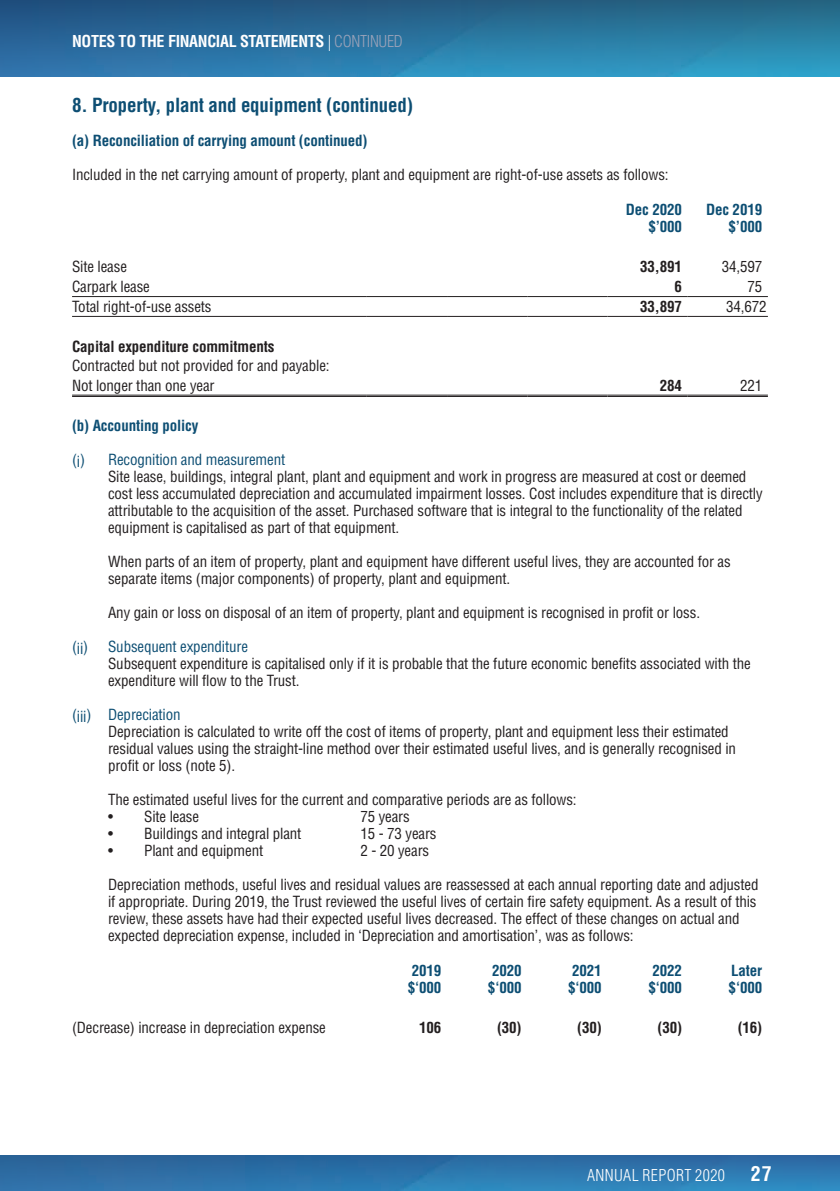
<style>
.page{position:relative;width:840px;height:1191px;background:#fff}
.page>*{position:absolute;margin:0;border:0;box-sizing:border-box;transform-origin:0 0}
.t1{font:700 condensed 20px "Helvetica LT Std";color:#fff}
.t2{font:700 condensed 19px "Helvetica LT Std";letter-spacing:-.01em;color:#0d4e73}
.t3{font:700 condensed 16px "Helvetica LT Std";letter-spacing:-.02em;color:#fff}
.t4{font:300 condensed 16px "Helvetica LT Std";letter-spacing:.025em;color:#fff}
.t5{font:condensed 15px/17px "Helvetica LT Std";letter-spacing:-.01em;color:#231f20}
.t6{font:700 condensed 15px "Helvetica LT Std";letter-spacing:-.01em;color:#0d4e73}
.t7{font:700 condensed 15px "Helvetica LT Std";letter-spacing:-.01em;color:#231f20}
.s1{font-weight:300}
.s2{font-weight:300;color:#99a2b9}
.s3{color:#0d4e73}
</style>
<div class="page">
<img style="left:0;top:1155px;width:839px;height:36px">
<img style="left:0;top:0;width:839px;height:77px">
<hr style="left:72px;top:296px;width:294px;height:1px;background:#231f20">
<hr style="left:366px;top:296px;width:81px;height:1px;background:#231f20">
<hr style="left:447px;top:296px;width:80px;height:1px;background:#231f20">
<hr style="left:527px;top:296px;width:80px;height:1px;background:#231f20">
<hr style="left:607px;top:296px;width:80px;height:1px;background:#231f20">
<hr style="left:687px;top:296px;width:80px;height:1px;background:#231f20">
<hr style="left:72px;top:316px;width:294px;height:1px;background:#231f20">
<hr style="left:366px;top:316px;width:81px;height:1px;background:#231f20">
<hr style="left:447px;top:316px;width:80px;height:1px;background:#231f20">
<hr style="left:527px;top:316px;width:80px;height:1px;background:#231f20">
<hr style="left:607px;top:316px;width:80px;height:1px;background:#231f20">
<hr style="left:687px;top:316px;width:80px;height:1px;background:#231f20">
<hr style="left:72px;top:395px;width:294px;height:1px;background:#231f20">
<hr style="left:72px;top:396px;width:294px;height:1px;background:#231f20">
<hr style="left:366px;top:395px;width:81px;height:1px;background:#231f20">
<hr style="left:366px;top:396px;width:81px;height:1px;background:#231f20">
<hr style="left:447px;top:395px;width:80px;height:1px;background:#231f20">
<hr style="left:447px;top:396px;width:80px;height:1px;background:#231f20">
<hr style="left:527px;top:395px;width:80px;height:1px;background:#231f20">
<hr style="left:527px;top:396px;width:80px;height:1px;background:#231f20">
<hr style="left:607px;top:395px;width:80px;height:1px;background:#231f20">
<hr style="left:607px;top:396px;width:80px;height:1px;background:#231f20">
<hr style="left:687px;top:395px;width:80px;height:1px;background:#231f20">
<hr style="left:687px;top:396px;width:80px;height:1px;background:#231f20">
<p class="t3" style="left:72px;top:31px;width:332px">NOTES TO THE FINANCIAL STATEMENTS <span class="s1">|</span> <span class="s2">CONTINUED</span></p>
<p class="t2" style="left:72px;top:93px;width:342px">8. Property, plant and equipment (continued)</p>
<p class="t6" style="left:72px;top:131px;width:297px">(a) Reconciliation of carrying amount (continued)</p>
<p class="t5" style="left:72px;top:166px;width:597px">Included in the net carrying amount of property, plant and equipment are right-of-use assets as follows:</p>
<p class="t6" style="left:625px;top:201px;width:58px">Dec 2020</p>
<p class="t6" style="left:648px;top:218px;width:35px">$’000</p>
<p class="t6" style="left:705px;top:201px;width:58px">Dec 2019</p>
<p class="t6" style="left:728px;top:218px;width:35px">$’000</p>
<p class="t5" style="left:72px;top:258px;width:56px">Site lease</p>
<p class="t7" style="left:640px;top:257px;width:43px">33,891</p>
<p class="t5" style="left:721px;top:258px;width:42px">34,597</p>
<p class="t5" style="left:72px;top:278px;width:79px">Carpark lease</p>
<p class="t7" style="left:674px;top:277px;width:9px">6</p>
<p class="t5" style="left:747px;top:278px;width:16px">75</p>
<p class="t5" style="left:72px;top:298px;width:141px">Total right-of-use assets</p>
<p class="t7" style="left:640px;top:297px;width:43px">33,897</p>
<p class="t5" style="left:725px;top:298px;width:42px">34,672</p>
<p class="t7" style="left:72px;top:337px;width:204px">Capital expenditure commitments</p>
<p class="t5" style="left:72px;top:357px;width:259px">Contracted but not provided for and payable:</p>
<p class="t5" style="left:72px;top:377px;width:144px">Not longer than one year</p>
<p class="t7" style="left:659px;top:376px;width:24px">284</p>
<p class="t5" style="left:739px;top:377px;width:24px">221</p>
<p class="t6" style="left:72px;top:416px;width:128px">(b) Accounting policy</p>
<p class="t5" style="left:108px;top:451px;width:655px;text-indent:-36px"><span class="s3">(i) Recognition and measurement<br></span>Site lease, buildings, integral plant, plant and equipment and work in progress are measured at cost or deemed cost less accumulated depreciation and accumulated impairment losses. Cost includes expenditure that is directly attributable to the acquisition of the asset. Purchased software that is integral to the functionality of the related equipment is capitalised as part of that equipment.</p>
<p class="t5" style="left:108px;top:553px;width:623px">When parts of an item of property, plant and equipment have different useful lives, they are accounted for as separate items (major components) of property, plant and equipment.</p>
<p class="t5" style="left:108px;top:604px;width:593px">Any gain or loss on disposal of an item of property, plant and equipment is recognised in profit or loss.</p>
<p class="t5" style="left:108px;top:638px;width:644px;text-indent:-36px"><span class="s3">(ii) Subsequent expenditure<br></span>Subsequent expenditure is capitalised only if it is probable that the future economic benefits associated with the expenditure will flow to the Trust.</p>
<p class="t5" style="left:108px;top:706px;width:629px;text-indent:-36px"><span class="s3">(iii) Depreciation<br></span>Depreciation is calculated to write off the cost of items of property, plant and equipment less their estimated residual values using the straight-line method over their estimated useful lives, and is generally recognised in profit or loss (note 5).</p>
<p class="t5" style="left:108px;top:791px;width:470px">The estimated useful lives for the current and comparative periods are as follows:</p>
<p class="t5" style="left:108px;top:808px;width:92px">• Site lease</p>
<p class="t5" style="left:360px;top:808px;width:51px">75 years</p>
<p class="t5" style="left:108px;top:825px;width:195px">• Buildings and integral plant</p>
<p class="t5" style="left:360px;top:825px;width:78px">15 - 73 years</p>
<p class="t5" style="left:108px;top:842px;width:156px">• Plant and equipment</p>
<p class="t5" style="left:360px;top:842px;width:70px">2 - 20 years</p>
<p class="t5" style="left:108px;top:876px;width:651px">Depreciation methods, useful lives and residual values are reassessed at each annual reporting date and adjusted if appropriate. During 2019, the Trust reviewed the useful lives of certain fire safety equipment. As a result of this review, these assets have had their expected useful lives decreased. The effect of these changes on actual and expected depreciation expense, included in ‘Depreciation and amortisation’, was as follows:</p>
<p class="t6" style="left:411px;top:961px;width:31px">2019</p>
<p class="t6" style="left:407px;top:978px;width:35px">$‘000</p>
<p class="t6" style="left:491px;top:961px;width:31px">2020</p>
<p class="t6" style="left:487px;top:978px;width:35px">$‘000</p>
<p class="t6" style="left:572px;top:961px;width:31px">2021</p>
<p class="t6" style="left:568px;top:978px;width:35px">$‘000</p>
<p class="t6" style="left:652px;top:961px;width:31px">2022</p>
<p class="t6" style="left:648px;top:978px;width:35px">$‘000</p>
<p class="t6" style="left:730px;top:961px;width:33px">Later</p>
<p class="t6" style="left:728px;top:978px;width:35px">$‘000</p>
<p class="t5" style="left:72px;top:1019px;width:255px">(Decrease) increase in depreciation expense</p>
<p class="t7" style="left:419px;top:1018px;width:24px">106</p>
<p class="t7" style="left:496px;top:1018px;width:26px">(30)</p>
<p class="t7" style="left:577px;top:1018px;width:26px">(30)</p>
<p class="t7" style="left:657px;top:1018px;width:26px">(30)</p>
<p class="t7" style="left:737px;top:1018px;width:26px">(16)</p>
<p class="t4" style="left:586px;top:1164px;width:139px">ANNUAL REPORT 2020</p>
<h1 class="t1" style="left:750px;top:1160px;width:22px">27</h1>
</div>
